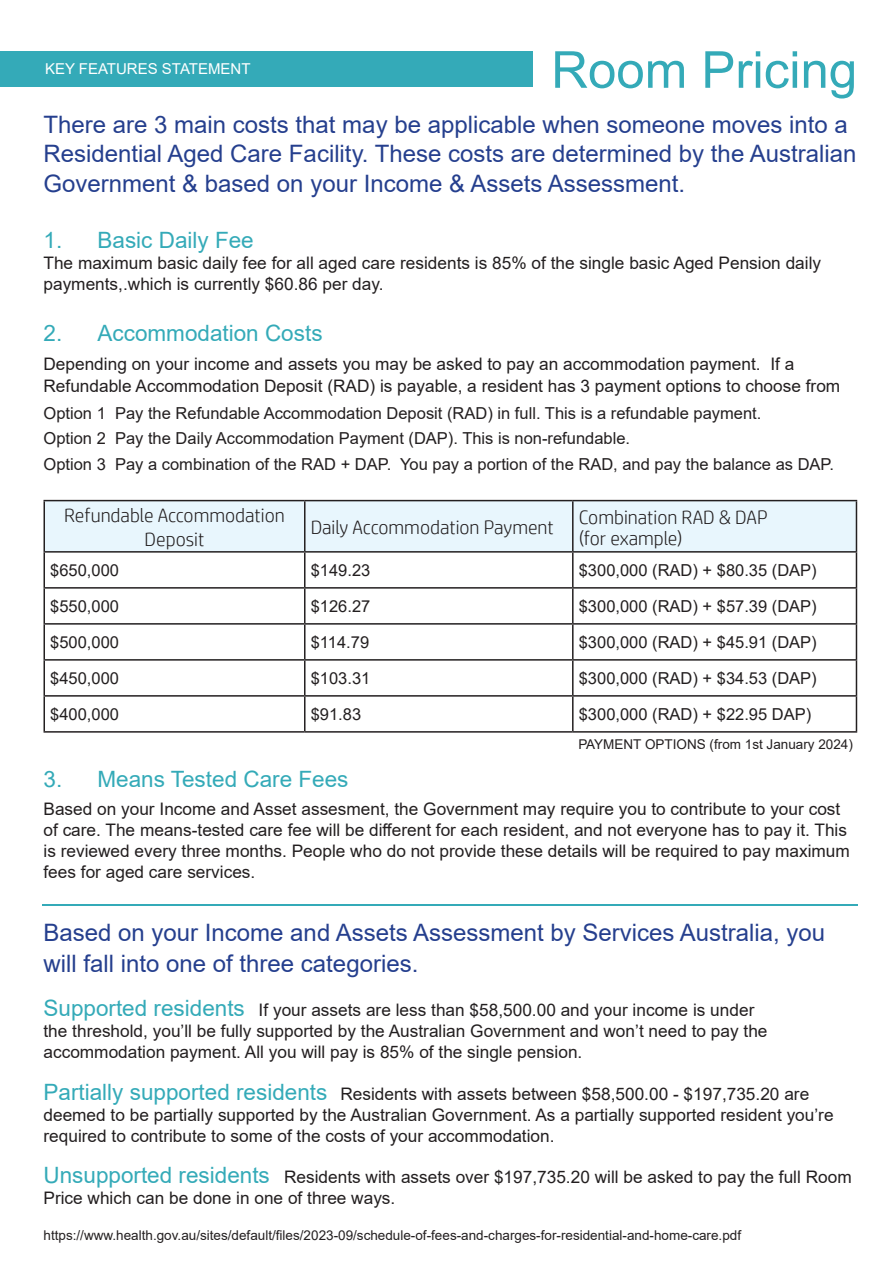
<style>
.page{position:relative;width:893px;height:1263px;background:#fff}
.page>*{position:absolute;margin:0;border:0;box-sizing:border-box;transform-origin:0 0}
.Heading{font:51px "Arial";color:#34aab8}
.Heading-2{font:24px/29.7px "Arial";color:#253f8e}
.Intro_Paragraph{font:24px/30.6px "Arial";color:#253f8e}
.Heading-3{font:22.5px "Arial";color:#34aab8}
.Intro_Paragraph-2{font:300 19.5px/23.4px "HP Simplified";color:#231f20;text-align:center}
.Intro_Paragraph-3{font:17.25px/21px "Arial";color:#231f20}
.Heading-4{font:17.25px/21px "Arial";color:#231f20}
.Intro_Paragraph-4{font:16.5px "Arial";color:#231f20}
.t1{font:15px "Arial";color:#fff}
.Heading-5{font:13.5px "Arial";color:#231f20}
.s1{font-size:22.5px;color:#34aab8}
</style>
<div class="page">
<div style="left:45px;top:501px;width:811px;height:50px;background:#e8f6fd"></div>
<hr style="left:44px;top:551px;width:261px;height:2px;background:#231f20">
<hr style="left:44px;top:553px;width:1px;height:34px;background:#231f20">
<hr style="left:305px;top:551px;width:268px;height:2px;background:#231f20">
<hr style="left:304px;top:553px;width:1px;height:34px;background:#231f20">
<hr style="left:573px;top:551px;width:284px;height:2px;background:#231f20">
<hr style="left:572px;top:553px;width:2px;height:34px;background:#231f20">
<hr style="left:856px;top:553px;width:1px;height:34px;background:#231f20">
<hr style="left:44px;top:587px;width:261px;height:2px;background:#231f20">
<hr style="left:44px;top:589px;width:1px;height:34px;background:#231f20">
<hr style="left:305px;top:587px;width:268px;height:2px;background:#231f20">
<hr style="left:304px;top:589px;width:1px;height:34px;background:#231f20">
<hr style="left:573px;top:587px;width:284px;height:2px;background:#231f20">
<hr style="left:572px;top:589px;width:2px;height:34px;background:#231f20">
<hr style="left:856px;top:589px;width:1px;height:34px;background:#231f20">
<hr style="left:44px;top:623px;width:261px;height:2px;background:#231f20">
<hr style="left:44px;top:625px;width:1px;height:34px;background:#231f20">
<hr style="left:305px;top:623px;width:268px;height:2px;background:#231f20">
<hr style="left:304px;top:625px;width:1px;height:34px;background:#231f20">
<hr style="left:573px;top:623px;width:284px;height:2px;background:#231f20">
<hr style="left:572px;top:625px;width:2px;height:34px;background:#231f20">
<hr style="left:856px;top:625px;width:1px;height:34px;background:#231f20">
<hr style="left:44px;top:659px;width:261px;height:2px;background:#231f20">
<hr style="left:44px;top:661px;width:1px;height:34px;background:#231f20">
<hr style="left:305px;top:659px;width:268px;height:2px;background:#231f20">
<hr style="left:304px;top:661px;width:1px;height:34px;background:#231f20">
<hr style="left:573px;top:659px;width:284px;height:2px;background:#231f20">
<hr style="left:572px;top:661px;width:2px;height:34px;background:#231f20">
<hr style="left:856px;top:661px;width:1px;height:34px;background:#231f20">
<hr style="left:44px;top:695px;width:261px;height:2px;background:#231f20">
<hr style="left:44px;top:697px;width:1px;height:34px;background:#231f20">
<hr style="left:305px;top:695px;width:268px;height:2px;background:#231f20">
<hr style="left:304px;top:697px;width:1px;height:34px;background:#231f20">
<hr style="left:573px;top:695px;width:284px;height:2px;background:#231f20">
<hr style="left:572px;top:697px;width:2px;height:34px;background:#231f20">
<hr style="left:856px;top:697px;width:1px;height:34px;background:#231f20">
<hr style="left:44px;top:731px;width:261px;height:2px;background:#231f20">
<hr style="left:305px;top:731px;width:268px;height:2px;background:#231f20">
<hr style="left:573px;top:731px;width:284px;height:2px;background:#231f20">
<hr style="left:44px;top:500px;width:261px;height:1px;background:#231f20">
<hr style="left:44px;top:501px;width:1px;height:50px;background:#231f20">
<hr style="left:305px;top:500px;width:268px;height:1px;background:#231f20">
<hr style="left:304px;top:501px;width:1px;height:50px;background:#231f20">
<hr style="left:573px;top:500px;width:284px;height:1px;background:#231f20">
<hr style="left:572px;top:501px;width:2px;height:50px;background:#231f20">
<hr style="left:856px;top:501px;width:1px;height:50px;background:#231f20">
<div style="left:0;top:51px;width:533px;height:35px;background:#34aab8"></div>
<hr style="left:42px;top:904px;width:815px;height:2px;background:#34aab8">
<p class="t1" style="left:45px;top:58px;width:207px">KEY FEATURES STATEMENT</p>
<p class="Heading" style="left:551px;top:35px;width:308px">Room Pricing</p>
<p class="Heading-2" style="left:44px;top:109px;width:814px">There are 3 main costs that may be applicable when someone moves into a<br>Residential Aged Care Facility. These costs are determined by the Australian<br>Government &amp; based on your Income &amp; Assets Assessment.</p>
<p class="Heading-3" style="left:44px;top:225px;width:212px">1. Basic Daily Fee</p>
<p class="Intro_Paragraph-3" style="left:44px;top:253px;width:779px">The maximum basic daily fee for all aged care residents is 85% of the single basic Aged Pension daily payments,.which is currently $60.86 per day.</p>
<p class="Heading-3" style="left:44px;top:318px;width:281px">2. Accommodation Costs</p>
<p class="Intro_Paragraph-3" style="left:44px;top:353px;width:798px;line-height:21.6px">Depending on your income and assets you may be asked to pay an accommodation payment. If a<br>Refundable Accommodation Deposit (RAD) is payable, a resident has 3 payment options to choose from</p>
<p class="Intro_Paragraph-4" style="left:44px;top:402px;width:719px">Option 1 Pay the Refundable Accommodation Deposit (RAD) in full. This is a refundable payment.</p>
<p class="Intro_Paragraph-4" style="left:44px;top:427px;width:588px">Option 2 Pay the Daily Accommodation Payment (DAP). This is non-refundable.</p>
<p class="Intro_Paragraph-4" style="left:44px;top:453px;width:792px">Option 3 Pay a combination of the RAD + DAP. You pay a portion of the RAD, and pay the balance as DAP.</p>
<p class="Intro_Paragraph-2" style="left:64px;top:503px;width:222px">Refundable Accommodation<br>Deposit</p>
<p class="Intro_Paragraph-2" style="left:311px;top:515px;width:245px">Daily Accommodation Payment</p>
<p class="Intro_Paragraph-2" style="left:579px;top:506px;width:190px;line-height:21px;text-align:left">Combination RAD &amp; DAP (for example)</p>
<p class="Intro_Paragraph-4" style="left:50px;top:559px;width:70px">$650,000</p>
<p class="Intro_Paragraph-4" style="left:311px;top:559px;width:61px">$149.23</p>
<p class="Intro_Paragraph-4" style="left:579px;top:559px;width:239px">$300,000 (RAD) + $80.35 (DAP)</p>
<p class="Intro_Paragraph-4" style="left:50px;top:595px;width:70px">$550,000</p>
<p class="Intro_Paragraph-4" style="left:311px;top:595px;width:61px">$126.27</p>
<p class="Intro_Paragraph-4" style="left:579px;top:595px;width:239px">$300,000 (RAD) + $57.39 (DAP)</p>
<p class="Intro_Paragraph-4" style="left:50px;top:631px;width:70px">$500,000</p>
<p class="Intro_Paragraph-4" style="left:311px;top:631px;width:60px">$114.79</p>
<p class="Intro_Paragraph-4" style="left:579px;top:631px;width:239px">$300,000 (RAD) + $45.91 (DAP)</p>
<p class="Intro_Paragraph-4" style="left:50px;top:667px;width:70px">$450,000</p>
<p class="Intro_Paragraph-4" style="left:311px;top:667px;width:61px">$103.31</p>
<p class="Intro_Paragraph-4" style="left:579px;top:667px;width:239px">$300,000 (RAD) + $34.53 (DAP)</p>
<p class="Intro_Paragraph-4" style="left:50px;top:703px;width:70px">$400,000</p>
<p class="Intro_Paragraph-4" style="left:311px;top:703px;width:52px">$91.83</p>
<p class="Intro_Paragraph-4" style="left:579px;top:703px;width:234px">$300,000 (RAD) + $22.95 DAP)</p>
<p class="Heading-5" style="left:578px;top:735px;width:276px">PAYMENT OPTIONS (from 1st January 2024)</p>
<p class="Heading-3" style="left:44px;top:763px;width:306px">3. Means Tested Care Fees</p>
<p class="Intro_Paragraph-3" style="left:44px;top:798px;width:808px">Based on your Income and Asset assesment, the Government may require you to contribute to your cost of care. The means-tested care fee will be different for each resident, and not everyone has to pay it. This is reviewed every three months. People who do not provide these details will be required to pay maximum fees for aged care services.</p>
<p class="Intro_Paragraph" style="left:44px;top:917px;width:783px">Based on your Income and Assets Assessment by Services Australia, you will fall into one of three categories.</p>
<p class="Heading-4" style="left:44px;top:999px;width:725px"><span class="s1">Supported residents</span> If your assets are less than $58,500.00 and your income is under the threshold, you’ll be fully supported by the Australian Government and won’t need to pay the accommodation payment. All you will pay is 85% of the single pension.</p>
<p class="Intro_Paragraph-3" style="left:44px;top:1083px;width:792px"><span class="s1">Partially supported residents</span> Residents with assets between $58,500.00 - $197,735.20 are deemed to be partially supported by the Australian Government. As a partially supported resident you’re required to contribute to some of the costs of your accommodation.</p>
<p class="Heading-4" style="left:44px;top:1166px;width:810px"><span class="s1">Unsupported residents</span> Residents with assets over $197,735.20 will be asked to pay the full Room<br>Price which can be done in one of three ways.</p>
<p class="Heading-5" style="left:44px;top:1226px;width:699px">https://www.health.gov.au/sites/default/files/2023-09/schedule-of-fees-and-charges-for-residential-and-home-care.pdf</p>
</div>
